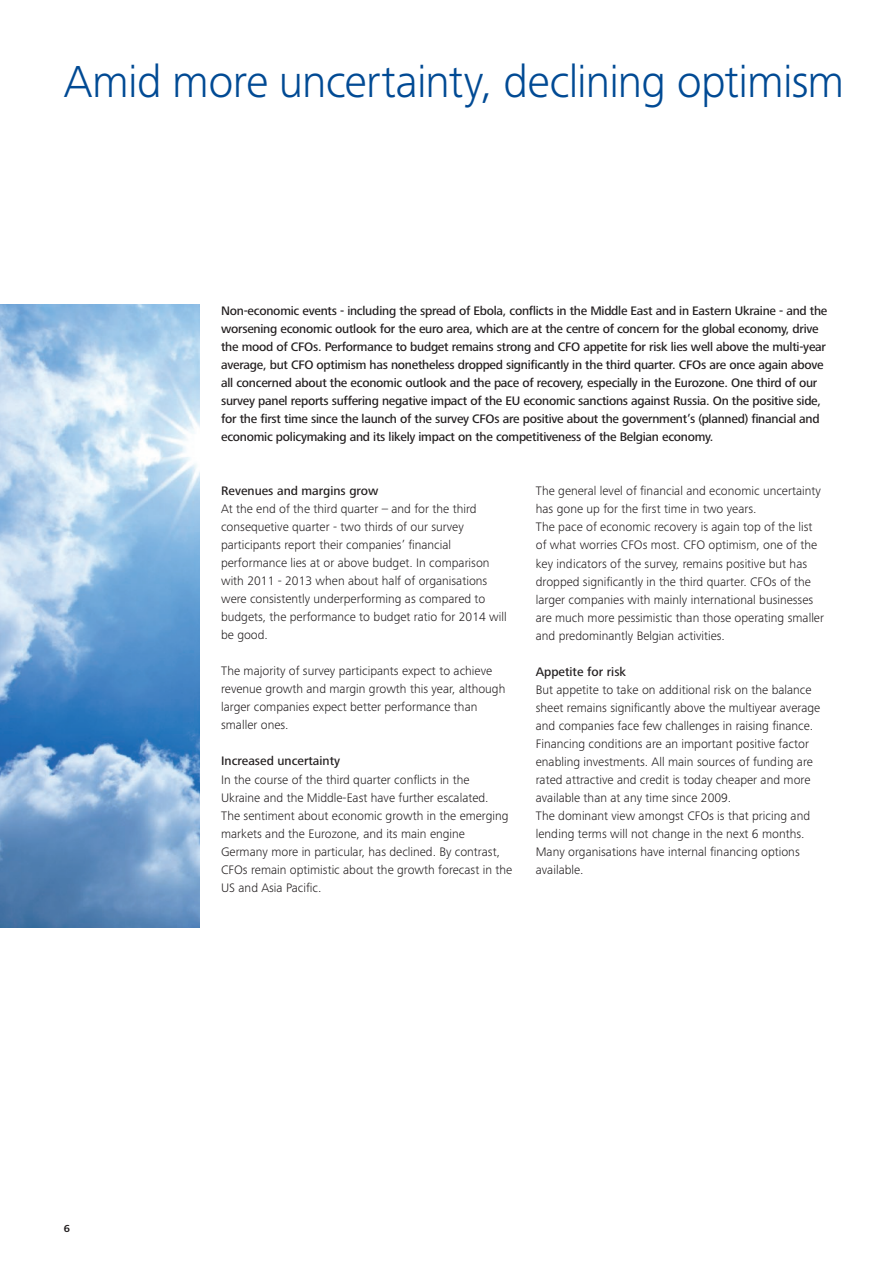
<style>
.page{position:relative;width:893px;height:1263px;background:#fff}
.page>*{position:absolute;margin:0;border:0;box-sizing:border-box;transform-origin:0 0}
.t1{font:300 46.5px "Frutiger Next Pro";letter-spacing:-.02em;color:#014a94}
.t2{font:300 12.75px/18px "Frutiger Next Pro";color:#231f20}
.t3{font:500 12.75px/18px "Frutiger Next Pro";letter-spacing:-.02em;color:#231f20}
.t4{font:500 12.75px "Frutiger Next Pro";color:#231f20}
.t5{font:700 10.5px "Frutiger Next Pro";color:#231f20}
</style>
<div class="page">
<img style="left:0;top:304px;width:200px;height:623px">
<h1 class="t1" style="left:64px;top:55px;width:782px">Amid more uncertainty, declining optimism</h1>
<p class="t3" style="left:221px;top:302px;width:608px">Non-economic events - including the spread of Ebola, conflicts in the Middle East and in Eastern Ukraine - and the worsening economic outlook for the euro area, which are at the centre of concern for the global economy, drive the mood of CFOs. Performance to budget remains strong and CFO appetite for risk lies well above the multi-year average, but CFO optimism has nonetheless dropped significantly in the third quarter. CFOs are once again above all concerned about the economic outlook and the pace of recovery, especially in the Eurozone. One third of our survey panel reports suffering negative impact of the EU economic sanctions against Russia. On the positive side, for the first time since the launch of the survey CFOs are positive about the government’s (planned) financial and economic policymaking and its likely impact on the competitiveness of the Belgian economy.</p>
<p class="t5" style="left:64px;top:1222px;width:8px">6</p>
<p class="t4" style="left:221px;top:484px;width:159px">Revenues and margins grow</p>
<p class="t2" style="left:221px;top:500px;width:287px">At the end of the third quarter – and for the third consequetive quarter - two thirds of our survey participants report their companies’ financial performance lies at or above budget. In comparison with 2011 - 2013 when about half of organisations were consistently underperforming as compared to budgets, the performance to budget ratio for 2014 will be good.</p>
<p class="t2" style="left:221px;top:662px;width:286px">The majority of survey participants expect to achieve revenue growth and margin growth this year, although larger companies expect better performance than smaller ones.</p>
<p class="t4" style="left:221px;top:754px;width:121px">Increased uncertainty</p>
<p class="t2" style="left:221px;top:770px;width:293px">In the course of the third quarter conflicts in the<br>Ukraine and the Middle-East have further escalated.<br>The sentiment about economic growth in the emerging markets and the Eurozone, and its main engine Germany more in particular, has declined. By contrast, CFOs remain optimistic about the growth forecast in the US and Asia Pacific.</p>
<p class="t2" style="left:536px;top:482px;width:290px">The general level of financial and economic uncertainty has gone up for the first time in two years.<br>The pace of economic recovery is again top of the list of what worries CFOs most. CFO optimism, one of the key indicators of the survey, remains positive but has dropped significantly in the third quarter. CFOs of the larger companies with mainly international businesses are much more pessimistic than those operating smaller and predominantly Belgian activities.</p>
<p class="t4" style="left:536px;top:664px;width:92px">Appetite for risk</p>
<p class="t2" style="left:536px;top:680px;width:286px">But appetite to take on additional risk on the balance sheet remains significantly above the multiyear average and companies face few challenges in raising finance.<br>Financing conditions are an important positive factor enabling investments. All main sources of funding are rated attractive and credit is today cheaper and more available than at any time since 2009.<br>The dominant view amongst CFOs is that pricing and lending terms will not change in the next 6 months.<br>Many organisations have internal financing options available.</p>
</div>
